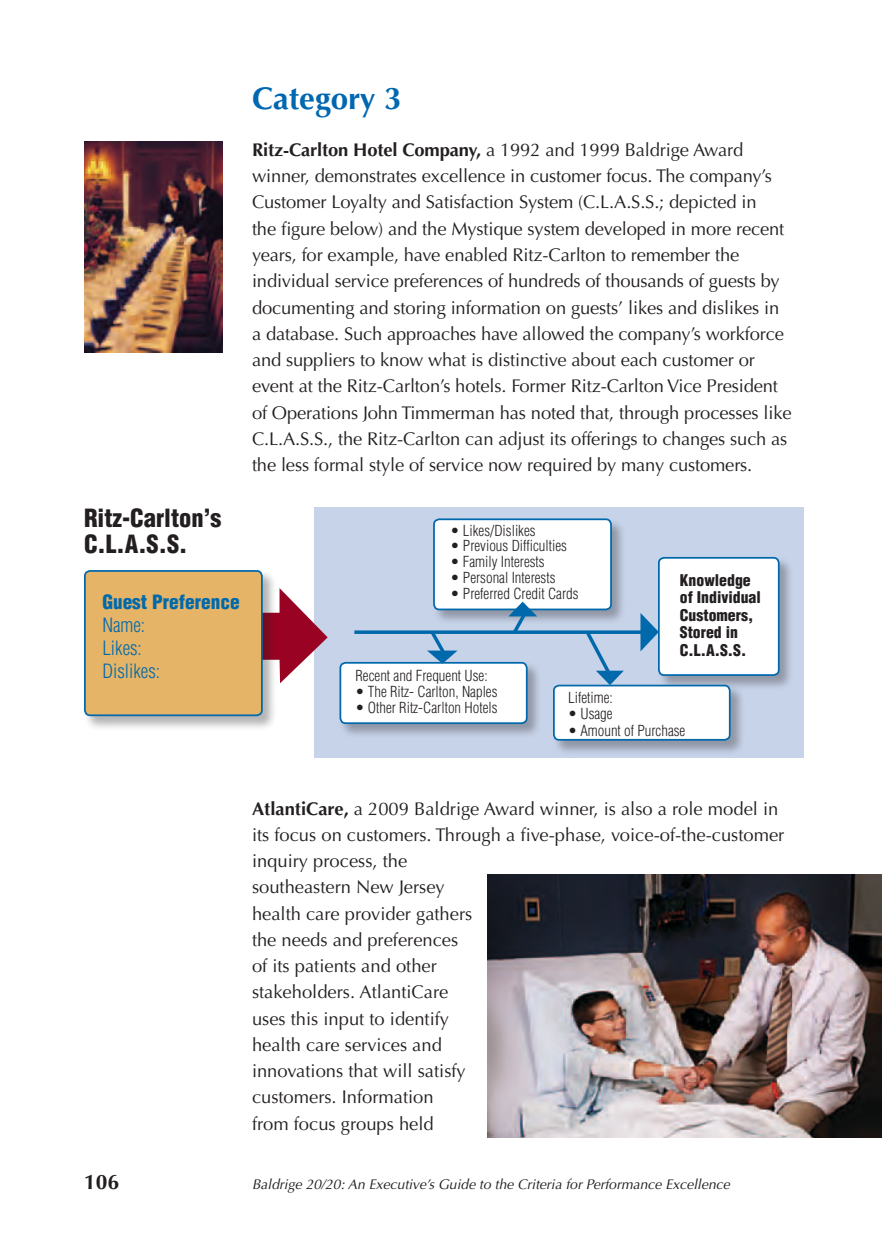
<style>
.page{position:relative;width:882px;height:1260px;background:#fff}
.page>*{position:absolute;margin:0;border:0;box-sizing:border-box;transform-origin:0 0}
.t1{font:700 31.5px "Optima";color:#0067b1}
.t2{font:900 condensed 24.5px/26.2px "Helvetica";color:#231f20}
.t3{font:700 21px "Optima";color:#231f20}
.t4{font:300 condensed 19.25px/22.8px "Helvetica";color:#0069ac}
.t5{font:18.38px/26.2px "Optima";letter-spacing:-.01em;color:#231f20}
.t6{font:900 condensed 15.75px/17.5px "Helvetica";color:#231f20}
.t7{font:300 condensed 14.88px "Helvetica";color:#231f20}
.t8{font:italic 14px "Optima";color:#231f20}
.s1{font-weight:900}
.s2{font-weight:700}
</style>
<div class="page">
<div style="left:315px;top:507px;width:489px;height:250px;background:#c7d3e9"></div>
<img style="left:84px;top:142px;width:139px;height:211px">
<svg style="left:277px;top:588px;width:51px;height:95px"></svg>
<div style="left:83px;top:570px;width:194px;height:161px;background:#231f20;opacity:.34"></div>
<div style="left:85px;top:571px;width:177px;height:144px;background:#e5b466;border-radius:5px"></div>
<div style="left:84px;top:570px;width:179px;height:146px;border:2px solid #0069ac;border-radius:5px"></div>
<div style="left:433px;top:518px;width:194px;height:107px;background:#231f20;opacity:.34"></div>
<div style="left:434px;top:519px;width:177px;height:90px;background:#fff;border-radius:5px"></div>
<div style="left:433px;top:518px;width:179px;height:92px;border:2px solid #0069ac;border-radius:5px"></div>
<div style="left:339px;top:662px;width:203px;height:77px;background:#231f20;opacity:.34"></div>
<div style="left:340px;top:663px;width:187px;height:60px;background:#fff;border-radius:5px"></div>
<div style="left:340px;top:662px;width:188px;height:62px;border:2px solid #0069ac;border-radius:5px"></div>
<div style="left:657px;top:557px;width:137px;height:134px;background:#231f20;opacity:.34"></div>
<div style="left:659px;top:558px;width:120px;height:117px;background:#fff;border-radius:5px"></div>
<div style="left:658px;top:557px;width:122px;height:119px;border:2px solid #0069ac;border-radius:5px"></div>
<div style="left:552px;top:684px;width:193px;height:71px;background:#231f20;opacity:.34"></div>
<div style="left:554px;top:686px;width:176px;height:54px;background:#fff;border-radius:5px"></div>
<div style="left:553px;top:685px;width:178px;height:56px;border:2px solid #0069ac;border-radius:5px"></div>
<svg style="left:640px;top:613px;width:19px;height:38px"></svg>
<svg style="left:354px;top:630px;width:294px;height:4px"></svg>
<svg style="left:427px;top:630px;width:31px;height:34px"></svg>
<svg style="left:508px;top:602px;width:29px;height:32px"></svg>
<svg style="left:583px;top:630px;width:41px;height:55px"></svg>
<img style="left:487px;top:874px;width:395px;height:264px">
<p class="t2" style="left:84px;top:504px;width:139px">Ritz-Carlton’s<br>C.L.A.S.S.</p>
<p class="t4" style="left:102px;top:591px;width:139px"><span class="s1">Guest Preference<br></span>Name:<br>Likes:<br>Dislikes:</p>
<p class="t1" style="left:252px;top:80px;width:151px">Category 3</p>
<p class="t5" style="left:252px;top:137px;width:541px"><span class="s2">Ritz-Carlton Hotel Company,</span> a 1992 and 1999 Baldrige Award winner, demonstrates excellence in customer focus. The company’s Customer Loyalty and Satisfaction System (C.L.A.S.S.; depicted in<br>the figure below) and the Mystique system developed in more recent years, for example, have enabled Ritz-Carlton to remember the individual service preferences of hundreds of thousands of guests by documenting and storing information on guests’ likes and dislikes in a database. Such approaches have allowed the company’s workforce and suppliers to know what is distinctive about each customer or event at the Ritz-Carlton’s hotels. Former Ritz-Carlton Vice President of Operations John Timmerman has noted that, through processes like C.L.A.S.S., the Ritz-Carlton can adjust its offerings to changes such as the less formal style of service now required by many customers.</p>
<p class="t7" style="left:451px;top:522px;width:87px">• Likes/Dislikes</p>
<p class="t7" style="left:451px;top:537px;width:118px">• Previous Difficulties</p>
<p class="t7" style="left:451px;top:553px;width:96px">• Family Interests</p>
<p class="t7" style="left:451px;top:569px;width:106px">• Personal Interests</p>
<p class="t7" style="left:451px;top:585px;width:130px">• Preferred Credit Cards</p>
<p class="t6" style="left:680px;top:571px;width:82px">Knowledge of Individual<br>Customers,<br>Stored in<br>C.L.A.S.S.</p>
<p class="t7" style="left:356px;top:667px;width:134px">Recent and Frequent Use:</p>
<p class="t7" style="left:356px;top:683px;width:144px">• The Ritz- Carlton, Naples</p>
<p class="t7" style="left:356px;top:699px;width:144px">• Other Ritz-Carlton Hotels</p>
<p class="t7" style="left:568px;top:689px;width:46px">Lifetime:</p>
<p class="t7" style="left:568px;top:705px;width:46px">• Usage</p>
<p class="t7" style="left:568px;top:722px;width:119px">• Amount of Purchase</p>
<p class="t5" style="left:252px;top:795px;width:534px"><span class="s2">AtlantiCare,</span> a 2009 Baldrige Award winner, is also a role model in its focus on customers. Through a five-phase, voice-of-the-customer inquiry process, the</p>
<p class="t5" style="left:252px;top:874px;width:222px">southeastern New Jersey health care provider gathers the needs and preferences of its patients and other stakeholders. AtlantiCare uses this input to identify health care services and innovations that will satisfy customers. Information from focus groups held</p>
<p class="t3" style="left:84px;top:1170px;width:37px">106</p>
<p class="t8" style="left:252px;top:1176px;width:479px">Baldrige 20/20: An Executive’s Guide to the Criteria for Performance Excellence</p>
</div>
